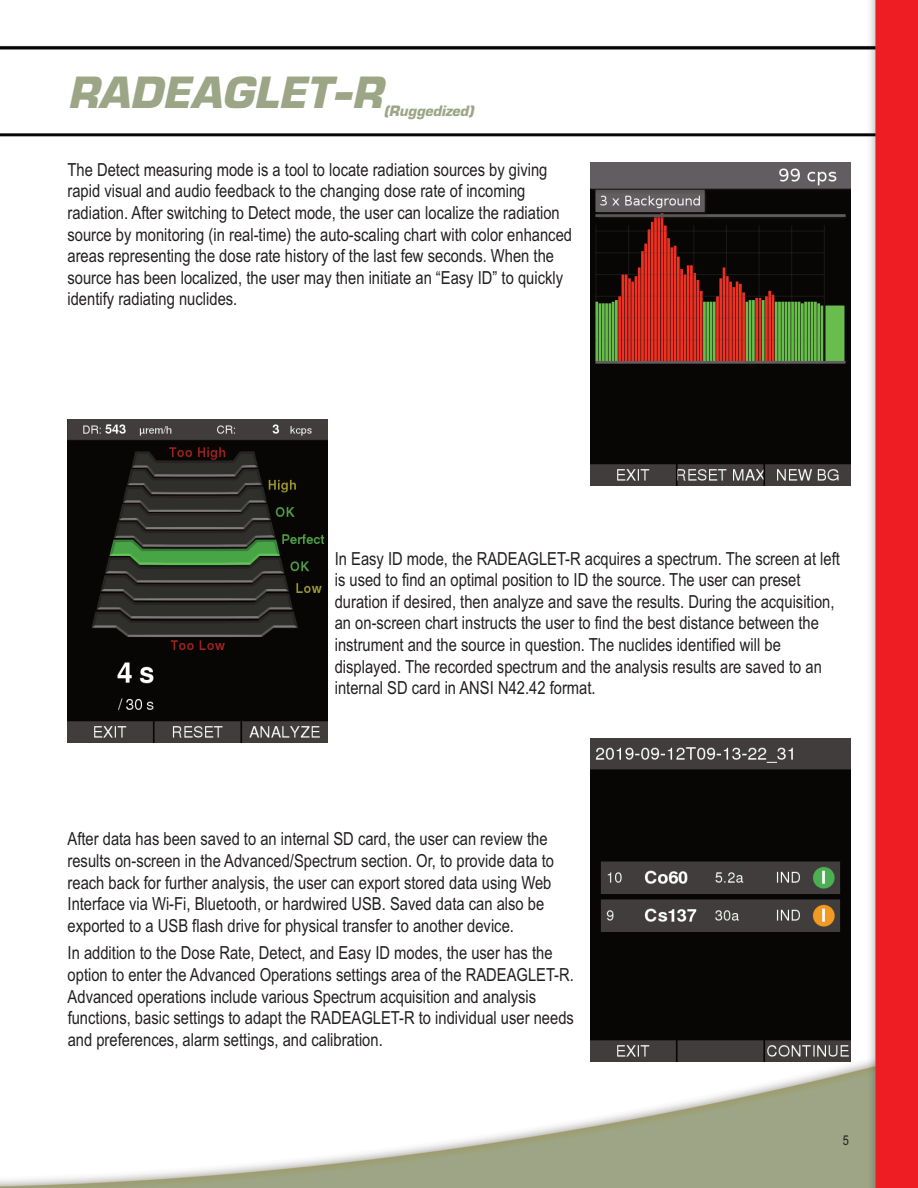
<style>
.page{position:relative;width:918px;height:1188px;background:#fff}
.page>*{position:absolute;margin:0;border:0;box-sizing:border-box;transform-origin:0 0}
.t1{font:45px "EGG Eurostile";color:#9ca686}
.t2{font:18px/21.6px "Arial Narrow";color:#231f20}
.t3{font:15px "EGG Eurostile";color:#9ca686}
.t4{font:13.5px "Arial Narrow";color:#231f20}
</style>
<div class="page">
<img style="left:0;top:0;width:918px;height:1188px">
<img style="left:68px;top:420px;width:259px;height:322px">
<img style="left:591px;top:738px;width:259px;height:324px">
<img style="left:591px;top:163px;width:259px;height:322px">
<h1 class="t1" style="left:68px;top:66px;width:317px">RADEAGLET-R</h1>
<p class="t3" style="left:384px;top:102px;width:92px">(Ruggedized)</p>
<p class="t2" style="left:67px;top:159px;width:506px">The Detect measuring mode is a tool to locate radiation sources by giving rapid visual and audio feedback to the changing dose rate of incoming radiation. After switching to Detect mode, the user can localize the radiation source by monitoring (in real-time) the auto-scaling chart with color enhanced areas representing the dose rate history of the last few seconds. When the source has been localized, the user may then initiate an “Easy ID” to quickly identify radiating nuclides.</p>
<p class="t2" style="left:335px;top:548px;width:507px">In Easy ID mode, the RADEAGLET-R acquires a spectrum. The screen at left is used to find an optimal position to ID the source. The user can preset duration if desired, then analyze and save the results. During the acquisition, an on-screen chart instructs the user to find the best distance between the instrument and the source in question. The nuclides identified will be displayed. The recorded spectrum and the analysis results are saved to an internal SD card in ANSI N42.42 format.</p>
<p class="t2" style="left:68px;top:828px;width:488px">After data has been saved to an internal SD card, the user can review the results on-screen in the Advanced/Spectrum section. Or, to provide data to reach back for further analysis, the user can export stored data using Web Interface via Wi-Fi, Bluetooth, or hardwired USB. Saved data can also be exported to a USB flash drive for physical transfer to another device.</p>
<p class="t2" style="left:68px;top:942px;width:508px">In addition to the Dose Rate, Detect, and Easy ID modes, the user has the option to enter the Advanced Operations settings area of the RADEAGLET-R.<br>Advanced operations include various Spectrum acquisition and analysis functions, basic settings to adapt the RADEAGLET-R to individual user needs and preferences, alarm settings, and calibration.</p>
<p class="t4" style="left:843px;top:1133px;width:8px">5</p>
</div>
